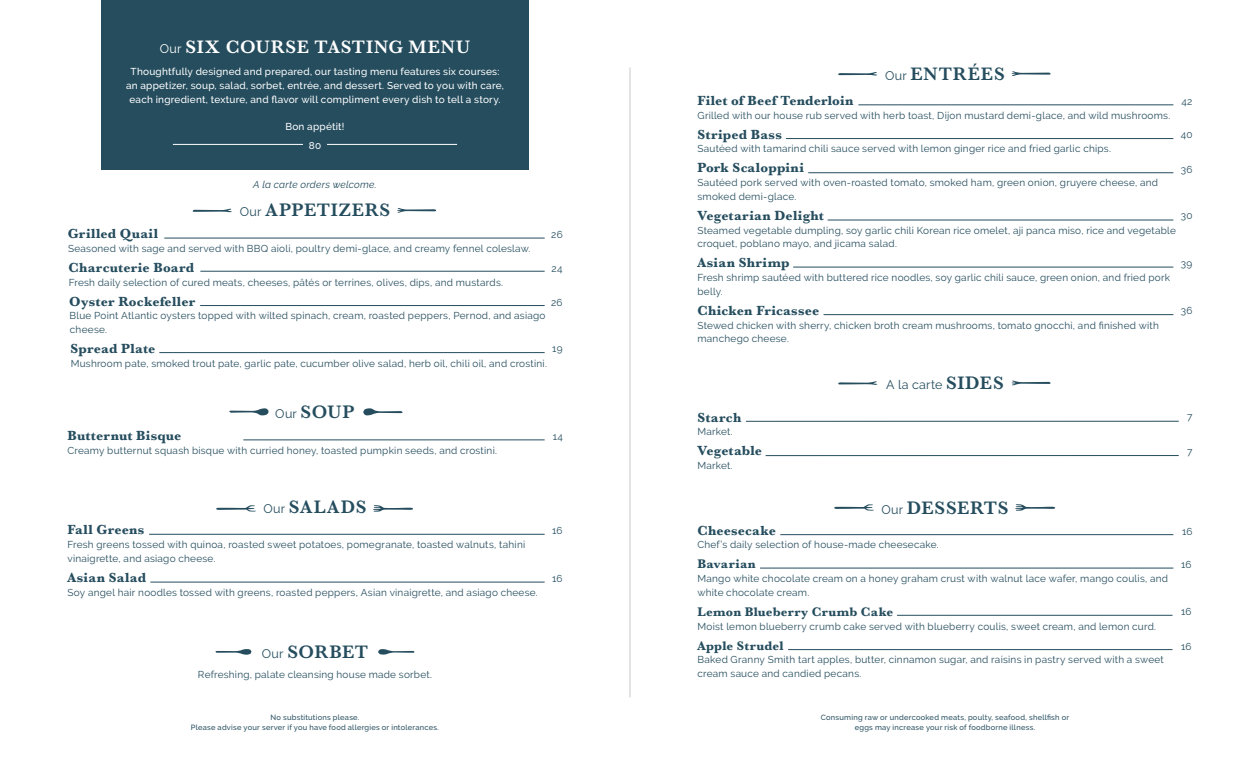
<style>
.page{position:relative;width:1260px;height:765px;background:#fff}
.page>*{position:absolute;margin:0;border:0;box-sizing:border-box;transform-origin:0 0}
.t1{font:600 18.75px "Baskerville";letter-spacing:.04em;color:#254d5e}
.t2{font:600 18.75px "Baskerville";letter-spacing:.04em;color:#fff}
.t3{font:700 13.75px "Baskerville";letter-spacing:.015em;color:#254d5e}
.t4{font:700 13.75px "Baskerville";letter-spacing:.035em;color:#254d5e}
.t5{font:700 13px "Baskerville";letter-spacing:.02em;color:#254d5e}
.t6{font:12.5px "Raleway";letter-spacing:.025em;color:#254d5e}
.t7{font:10px/13.8px "Raleway";letter-spacing:.025em;color:#254d5e}
.t8{font:500 10px/13.8px "Raleway";letter-spacing:.025em;color:#fff;text-align:center}
.t9{font:italic 10px "Raleway";letter-spacing:.02em;color:#254d5e}
.t10{font:500 7.5px/10px "Raleway";letter-spacing:.035em;color:#254d5e;text-align:center}
.s1{font-family:"Raleway";font-weight:400;font-size:12.5px}
.s2{font-family:"Baskerville";font-weight:600;font-size:18.75px}
</style>
<div class="page">
<hr style="left:630px;top:67px;width:1px;height:630px;background:#cbcbcb">
<div style="left:101px;top:0;width:428px;height:169px;background:#254d5e"></div>
<hr style="left:173px;top:144px;width:284px;height:1px;background:#fff">
<div style="left:303px;top:135px;width:24px;height:21px;background:#254d5e"></div>
<svg style="left:193px;top:209px;width:39px;height:3px"></svg>
<svg style="left:397px;top:208px;width:39px;height:5px"></svg>
<hr style="left:164px;top:238px;width:381px;height:1px;background:#254d5e">
<hr style="left:200px;top:305px;width:345px;height:1px;background:#254d5e">
<hr style="left:200px;top:271px;width:345px;height:1px;background:#254d5e">
<hr style="left:159px;top:352px;width:386px;height:1px;background:#254d5e">
<svg style="left:363px;top:408px;width:40px;height:8px"></svg>
<svg style="left:229px;top:408px;width:40px;height:7px"></svg>
<hr style="left:243px;top:440px;width:302px;height:1px;background:#254d5e">
<svg style="left:373px;top:505px;width:40px;height:7px"></svg>
<svg style="left:216px;top:505px;width:40px;height:7px"></svg>
<hr style="left:149px;top:534px;width:396px;height:1px;background:#254d5e">
<hr style="left:150px;top:582px;width:395px;height:1px;background:#254d5e">
<svg style="left:378px;top:649px;width:37px;height:6px"></svg>
<svg style="left:215px;top:649px;width:37px;height:6px"></svg>
<svg style="left:838px;top:72px;width:39px;height:4px"></svg>
<svg style="left:1012px;top:71px;width:39px;height:5px"></svg>
<svg style="left:838px;top:381px;width:39px;height:4px"></svg>
<svg style="left:1012px;top:381px;width:39px;height:4px"></svg>
<hr style="left:858px;top:105px;width:315px;height:1px;background:#254d5e">
<hr style="left:786px;top:138px;width:387px;height:1px;background:#254d5e">
<hr style="left:828px;top:220px;width:345px;height:1px;background:#254d5e">
<hr style="left:793px;top:267px;width:380px;height:1px;background:#254d5e">
<hr style="left:824px;top:314px;width:349px;height:1px;background:#254d5e">
<hr style="left:808px;top:172px;width:365px;height:1px;background:#254d5e">
<hr style="left:746px;top:421px;width:433px;height:1px;background:#254d5e">
<hr style="left:766px;top:455px;width:413px;height:1px;background:#254d5e">
<svg style="left:1015px;top:504px;width:40px;height:7px"></svg>
<svg style="left:834px;top:504px;width:40px;height:7px"></svg>
<hr style="left:780px;top:534px;width:393px;height:1px;background:#254d5e">
<hr style="left:760px;top:568px;width:413px;height:1px;background:#254d5e">
<hr style="left:897px;top:615px;width:276px;height:1px;background:#254d5e">
<hr style="left:788px;top:649px;width:385px;height:1px;background:#254d5e">
<h1 class="t2" style="left:160px;top:34px;width:312px"><span class="s1">Our</span> SIX COURSE TASTING MENU</h1>
<p class="t8" style="left:126px;top:65px;width:379px">Thoughtfully designed and prepared, our tasting menu features six courses: an appetizer, soup, salad, sorbet, entrée, and dessert. Served to you with care, each ingredient, texture, and flavor will compliment every dish to tell a story.</p>
<p class="t8" style="left:285px;top:117px;width:61px;line-height:18.6px">Bon appétit!<br>80</p>
<p class="t9" style="left:253px;top:179px;width:125px">A la carte orders welcome.</p>
<h1 class="t1" style="left:240px;top:197px;width:152px"><span class="s1">Our</span> APPETIZERS</h1>
<h2 class="t4" style="left:68px;top:224px;width:92px">Grilled Quail</h2>
<p class="t7" style="left:68px;top:241px;width:464px">Seasoned with sage and served with BBQ aioli, poultry demi-glace, and creamy fennel coleslaw.</p>
<h2 class="t3" style="left:69px;top:258px;width:127px">Charcuterie Board</h2>
<p class="t7" style="left:69px;top:275px;width:436px">Fresh daily selection of cured meats, cheeses, pâtés or terrines, olives, dips, and mustards.</p>
<h2 class="t3" style="left:69px;top:292px;width:128px">Oyster Rockefeller</h2>
<p class="t7" style="left:70px;top:309px;width:477px">Blue Point Atlantic oysters topped with wilted spinach, cream, roasted peppers, Pernod, and asiago cheese.</p>
<h2 class="t3" style="left:70px;top:339px;width:87px">Spread Plate</h2>
<p class="t7" style="left:71px;top:356px;width:478px">Mushroom pate, smoked trout pate, garlic pate, cucumber olive salad, herb oil, chili oil, and crostini.</p>
<p class="t7" style="left:551px;top:228px;width:13px">26</p>
<p class="t7" style="left:551px;top:262px;width:13px">24</p>
<p class="t7" style="left:551px;top:296px;width:13px">26</p>
<p class="t7" style="left:552px;top:342px;width:12px">19</p>
<h1 class="t1" style="left:275px;top:399px;width:81px"><span class="s1">Our</span> SOUP</h1>
<h2 class="t3" style="left:68px;top:426px;width:115px">Butternut Bisque</h2>
<p class="t7" style="left:68px;top:443px;width:431px">Creamy butternut squash bisque with curried honey, toasted pumpkin seeds, and crostini.</p>
<p class="t7" style="left:553px;top:429px;width:12px">14</p>
<h1 class="t1" style="left:263px;top:493px;width:105px"><span class="s1">Our</span> SALADS</h1>
<h2 class="t3" style="left:68px;top:520px;width:78px">Fall Greens</h2>
<p class="t7" style="left:68px;top:538px;width:459px">Fresh greens tossed with quinoa, roasted sweet potatoes, pomegranate, toasted walnuts, tahini vinaigrette, and asiago cheese.</p>
<h2 class="t3" style="left:68px;top:568px;width:80px">Asian Salad</h2>
<p class="t7" style="left:68px;top:585px;width:472px">Soy angel hair noodles tossed with greens, roasted peppers, Asian vinaigrette, and asiago cheese.</p>
<p class="t7" style="left:552px;top:524px;width:12px">16</p>
<p class="t7" style="left:552px;top:572px;width:12px">16</p>
<h1 class="t1" style="left:262px;top:639px;width:108px"><span class="s1">Our</span> SORBET</h1>
<p class="t7" style="left:198px;top:667px;width:236px">Refreshing, palate cleansing house made sorbet.</p>
<p class="t10" style="left:191px;top:712px;width:250px">No substitutions please.<br>Please advise your server if you have food allergies or intolerances.</p>
<h1 class="t1" style="left:885px;top:60px;width:121px"><span class="s1">Our</span> ENTRÉES</h1>
<h2 class="t3" style="left:698px;top:91px;width:157px">Filet of Beef Tenderloin</h2>
<p class="t7" style="left:698px;top:108px;width:474px">Grilled with our house rub served with herb toast, Dijon mustard demi-glace, and wild mushrooms.</p>
<h2 class="t3" style="left:698px;top:125px;width:86px">Striped Bass</h2>
<p class="t7" style="left:698px;top:142px;width:415px">Sautéed with tamarind chili sauce served with lemon ginger rice and fried garlic chips.</p>
<h2 class="t3" style="left:698px;top:158px;width:108px">Pork Scaloppini</h2>
<p class="t7" style="left:698px;top:176px;width:462px">Sautéed pork served with oven-roasted tomato, smoked ham, green onion, gruyere cheese, and smoked demi-glace.</p>
<h2 class="t3" style="left:698px;top:206px;width:128px">Vegetarian Delight</h2>
<p class="t7" style="left:698px;top:223px;width:480px">Steamed vegetable dumpling, soy garlic chili Korean rice omelet, aji panca miso, rice and vegetable croquet, poblano mayo, and jicama salad.</p>
<h2 class="t4" style="left:698px;top:253px;width:93px">Asian Shrimp</h2>
<p class="t7" style="left:698px;top:271px;width:474px">Fresh shrimp sautéed with buttered rice noodles, soy garlic chili sauce, green onion, and fried pork belly.</p>
<h2 class="t3" style="left:698px;top:301px;width:123px">Chicken Fricassee</h2>
<p class="t7" style="left:698px;top:318px;width:463px">Stewed chicken with sherry, chicken broth cream mushrooms, tomato gnocchi, and finished with manchego cheese.</p>
<p class="t7" style="left:1182px;top:94px;width:12px">42</p>
<p class="t7" style="left:1181px;top:128px;width:13px">40</p>
<p class="t7" style="left:1181px;top:162px;width:13px">36</p>
<p class="t7" style="left:1181px;top:209px;width:13px">30</p>
<p class="t7" style="left:1181px;top:256px;width:13px">39</p>
<p class="t7" style="left:1181px;top:304px;width:13px">36</p>
<h2 class="t3" style="left:698px;top:408px;width:45px">Starch</h2>
<p class="t7" style="left:698px;top:425px;width:37px">Market.</p>
<h2 class="t3" style="left:698px;top:441px;width:66px">Vegetable</h2>
<p class="t7" style="left:698px;top:459px;width:37px">Market.</p>
<p class="t6" style="left:886px;top:377px;width:119px">A la carte <span class="s2">SIDES</span></p>
<h1 class="t1" style="left:882px;top:495px;width:128px"><span class="s1">Our</span> DESSERTS</h1>
<h2 class="t3" style="left:698px;top:521px;width:80px">Cheesecake</h2>
<p class="t7" style="left:698px;top:538px;width:243px">Chef’s daily selection of house-made cheesecake.</p>
<h3 class="t5" style="left:698px;top:555px;width:60px">Bavarian</h3>
<p class="t7" style="left:698px;top:572px;width:472px">Mango white chocolate cream on a honey graham crust with walnut lace wafer, mango coulis, and white chocolate cream.</p>
<h3 class="t5" style="left:698px;top:603px;width:197px">Lemon Blueberry Crumb Cake</h3>
<p class="t7" style="left:698px;top:619px;width:460px">Moist lemon blueberry crumb cake served with blueberry coulis, sweet cream, and lemon curd.</p>
<h3 class="t5" style="left:698px;top:636px;width:88px">Apple Strudel</h3>
<p class="t7" style="left:698px;top:653px;width:468px">Baked Granny Smith tart apples, butter, cinnamon sugar, and raisins in pastry served with a sweet cream sauce and candied pecans.</p>
<p class="t10" style="left:821px;top:712px;width:250px">Consuming raw or undercooked meats, poulty, seafood, shellfish or eggs may increase your risk of foodborne illness.</p>
<p class="t7" style="left:1187px;top:410px;width:7px">7</p>
<p class="t7" style="left:1187px;top:444px;width:7px">7</p>
<p class="t7" style="left:1182px;top:524px;width:12px">16</p>
<p class="t7" style="left:1181px;top:558px;width:12px">16</p>
<p class="t7" style="left:1181px;top:605px;width:12px">16</p>
<p class="t7" style="left:1181px;top:639px;width:12px">16</p>
</div>
